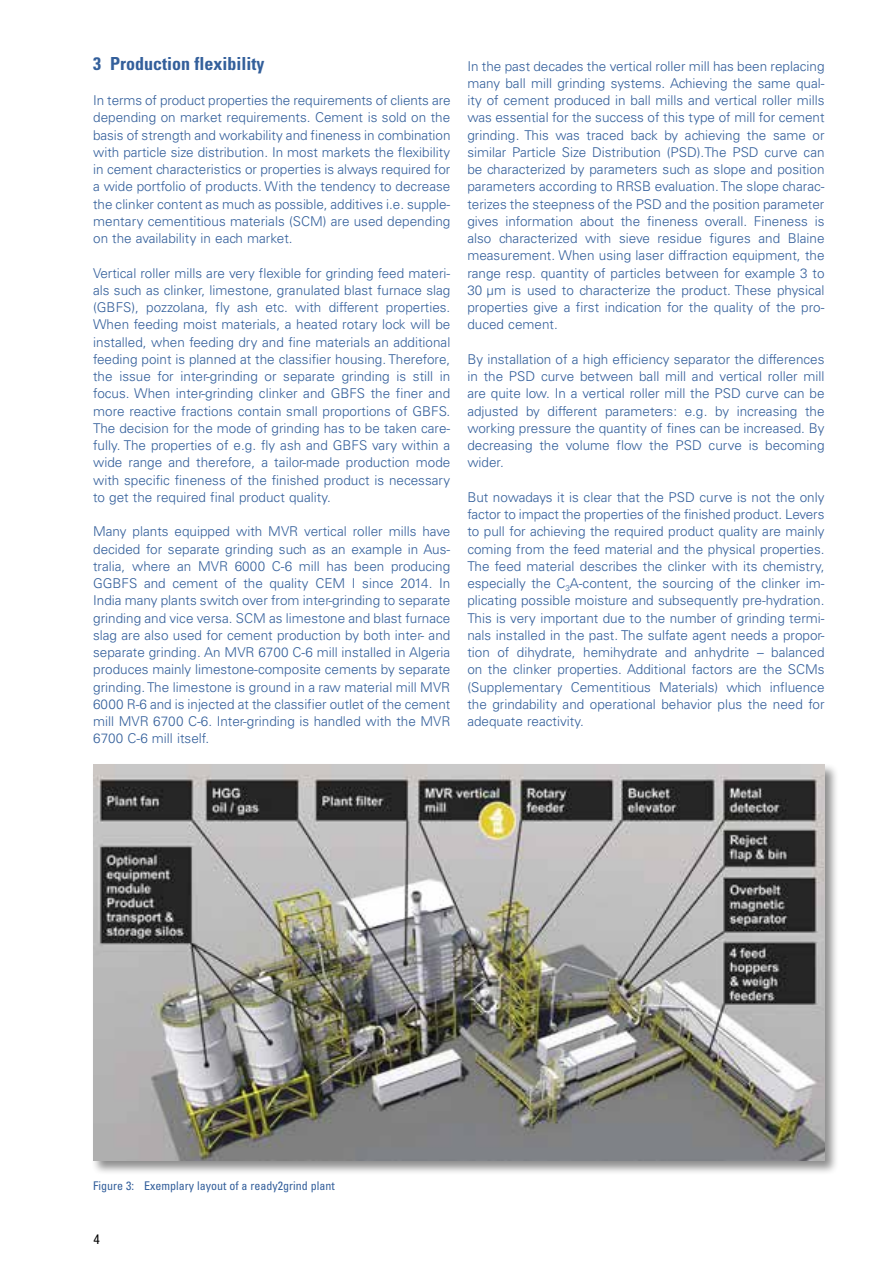
<style>
.page{position:relative;width:893px;height:1263px;background:#fff}
.page>*{position:absolute;margin:0;border:0;box-sizing:border-box;transform-origin:0 0}
.t1{font:700 condensed 18px "Univers LT Std";color:#335f9b}
.t2{font:300 13.5px/17.2px "Univers LT Std";color:#335f9b;text-align:justify}
.t3{font:condensed 13.5px "Helvetica Neue LT Std";color:#000}
.t4{font:condensed 12px "Univers LT Std";color:#335f9b}
</style>
<div class="page">
<div style="left:91px;top:763px;width:748px;height:413px;background:#000;opacity:.45"></div>
<img style="left:93px;top:764px;width:731px;height:396px">
<h1 class="t1" style="left:93px;top:53px;width:173px">3 Production flexibility</h1>
<p class="t2" style="left:93px;top:92px;width:359px">In terms of product properties the requirements of clients are depending on market requirements. Cement is sold on the basis of strength and workability and fineness in combination with particle size distribution. In most markets the flexibility in cement characteristics or properties is always required for a wide portfolio of products. With the tendency to decrease the clinker content as much as possible, additives i.e. supple&shy;mentary cementitious materials (SCM) are used depending on the availability in each market.</p>
<p class="t2" style="left:93px;top:264px;width:359px">Vertical roller mills are very flexible for grinding feed materi&shy;als such as clinker, limestone, granulated blast furnace slag (GBFS), pozzolana, fly ash etc. with different properties.<br>When feeding moist materials, a heated rotary lock will be installed, when feeding dry and fine materials an additional feeding point is planned at the classifier housing. Therefore, the issue for inter-grinding or separate grinding is still in focus. When inter-grinding clinker and GBFS the finer and more reactive fractions contain small proportions of GBFS.<br>The decision for the mode of grinding has to be taken care&shy;fully. The properties of e.g. fly ash and GBFS vary within a wide range and therefore, a tailor-made production mode with specific fineness of the finished product is necessary to get the required final product quality.</p>
<p class="t2" style="left:93px;top:523px;width:359px">Many plants equipped with MVR vertical roller mills have decided for separate grinding such as an example in Aus&shy;tralia, where an MVR 6000 C-6 mill has been producing GGBFS and cement of the quality CEM I since 2014. In India many plants switch over from inter-grinding to separate grinding and vice versa. SCM as limestone and blast furnace slag are also used for cement production by both inter- and separate grinding. An MVR 6700 C-6 mill installed in Algeria produces mainly limestone-composite cements by separate grinding. The limestone is ground in a raw material mill MVR 6000 R-6 and is injected at the classifier outlet of the cement mill MVR 6700 C-6. Inter-grinding is handled with the MVR 6700 C-6 mill itself.</p>
<p class="t2" style="left:467px;top:57px;width:359px">In the past decades the vertical roller mill has been replacing many ball mill grinding systems. Achieving the same qual&shy;ity of cement produced in ball mills and vertical roller mills was essential for the success of this type of mill for cement grinding. This was traced back by achieving the same or similar Particle Size Distribution (PSD).The PSD curve can be characterized by parameters such as slope and position parameters according to RRSB evaluation. The slope charac&shy;terizes the steepness of the PSD and the position parameter gives information about the fineness overall. Fineness is also characterized with sieve residue figures and Blaine measurement. When using laser diffraction equipment, the range resp. quantity of particles between for example 3 to 30 µm is used to characterize the product. These physical properties give a first indication for the quality of the pro&shy;duced cement.</p>
<p class="t2" style="left:467px;top:351px;width:359px">By installation of a high efficiency separator the differences in the PSD curve between ball mill and vertical roller mill are quite low. In a vertical roller mill the PSD curve can be adjusted by different parameters: e.g. by increasing the working pressure the quantity of fines can be increased. By decreasing the volume flow the PSD curve is becoming wider.</p>
<p class="t2" style="left:467px;top:489px;width:359px">But nowadays it is clear that the PSD curve is not the only factor to impact the properties of the finished product. Levers to pull for achieving the required product quality are mainly coming from the feed material and the physical properties.<br>The feed material describes the clinker with its chemistry, especially the C<sub>3</sub>A-content, the sourcing of the clinker im&shy;plicating possible moisture and subsequently pre-hydration.<br>This is very important due to the number of grinding termi&shy;nals installed in the past. The sulfate agent needs a propor&shy;tion of dihydrate, hemihydrate and anhydrite – balanced on the clinker properties. Additional factors are the SCMs (Supplementary Cementitious Materials) which influence the grindability and operational behavior plus the need for adequate reactivity.</p>
<p class="t4" style="left:93px;top:1178px;width:243px">Figure 3: Exemplary layout of a ready2grind plant</p>
<p class="t3" style="left:93px;top:1231px;width:14px">42</p>
</div>
